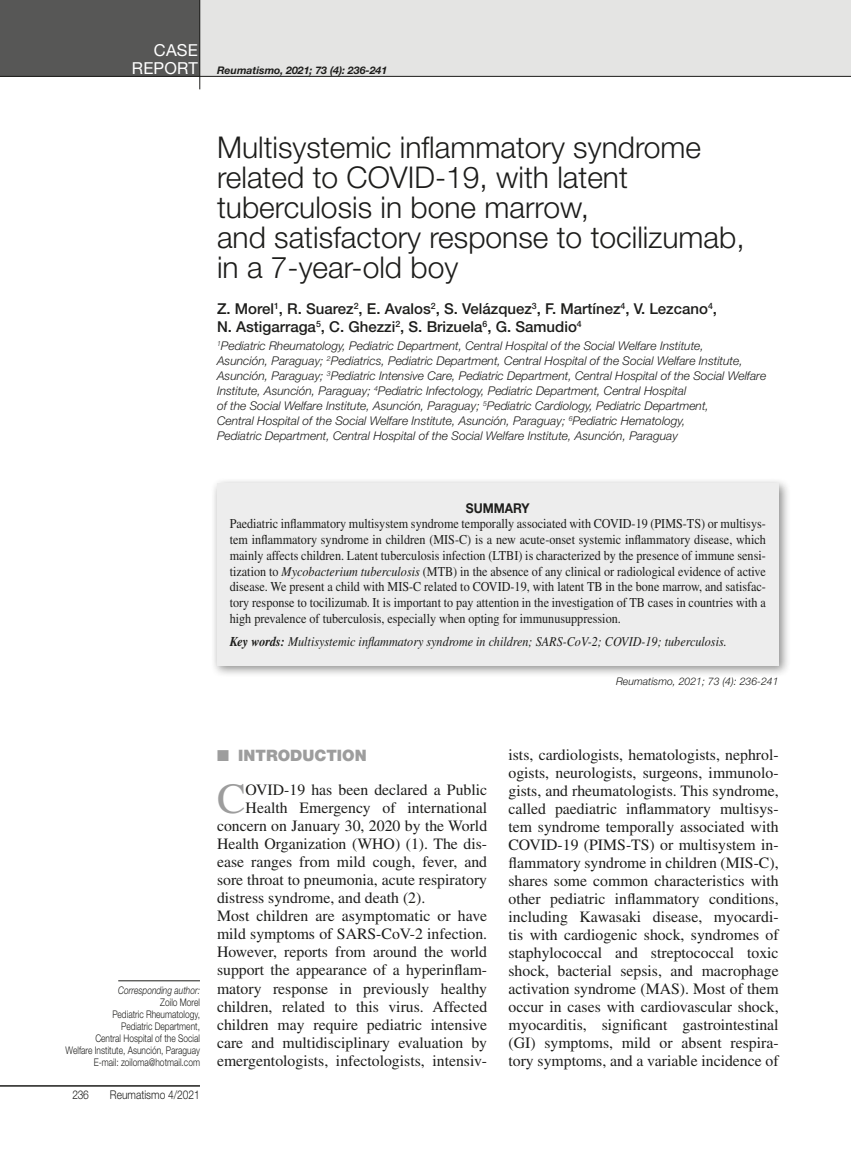
<style>
.page{position:relative;width:851px;height:1149px;background:#fff}
.page>*{position:absolute;margin:0;border:0;box-sizing:border-box;transform-origin:0 0}
.t1{font:42.9px "Times LT Std";color:#9d9d9d}
.t2{font:300 30px/30px "Helvetica Neue LT Std";color:#1d1d1b}
.t3{font:16.5px/18px "Helvetica Neue LT Std";letter-spacing:.01em;color:#fff;text-align:right}
.t4{font:15.75px/18px "Times LT Std";color:#1d1d1b;text-align:justify}
.t5{font:900 15.75px "Helvetica Neue LT Std";color:#9d9d9d}
.t6{font:500 15px/18px "Helvetica Neue LT Std";color:#1d1d1b}
.t7{font:13.5px/15.8px "Times LT Std";color:#1d1d1b;text-align:justify;scale:.9 1}
.t8{font:italic 13.5px "Times LT Std";color:#1d1d1b;scale:.9 1}
.t9{font:700 13.5px "Helvetica Neue LT Std";color:#1d1d1b;scale:.9 1}
.t10{font:italic 300 12px/15px "Helvetica Neue LT Std";color:#1d1d1b}
.t11{font:300 12px "Helvetica Neue LT Std";color:#1d1d1b;scale:.85 1}
.t12{font:300 10.5px/12px "Helvetica Neue LT Std";color:#1d1d1b;text-align:right;scale:.8 1}
.t13{font:italic 300 10.5px "Helvetica Neue LT Std";color:#1d1d1b}
.t14{font:italic 700 10.5px "Helvetica Neue LT Std";color:#1d1d1b}
.t15{font:italic 300 10.5px "Helvetica Neue LT Std";color:#1d1d1b;scale:.8 1}
.s1{font-style:italic}
.s2{font-weight:700}
</style>
<div class="page">
<div style="left:211px;top:477px;width:579px;height:200px;background:#1d1d1b;opacity:.5"></div>
<div style="left:217px;top:483px;width:561px;height:182px;background:#ededed"></div>
<hr style="left:118px;top:980px;width:82px;height:1px;background:#1d1d1b">
<hr style="left:0;top:1084px;width:200px;height:2px;background:#1d1d1b">
<div style="left:0;top:0;width:850px;height:77px;background:#e4e4e3"></div>
<div style="left:0;top:0;width:200px;height:77px;background:#575756"></div>
<hr style="left:0;top:76px;width:850px;height:1px;background:#1d1d1b">
<hr style="left:199px;top:0;width:1px;height:89px;background:#1d1d1b">
<p class="t3" style="left:132px;top:41px;width:67px">CASE<br>REPORT</p>
<p class="t14" style="left:217px;top:64px;width:172px">Reumatismo, 2021; 73 (4): 236-241</p>
<h2 class="t2" style="left:217px;top:131px;width:529px">Multisystemic inflammatory syndrome related to COVID-19, with latent tuberculosis in bone marrow,<br>and satisfactory response to tocilizumab, in a 7-year-old boy</h2>
<p class="t6" style="left:217px;top:299px;width:501px">Z. Morel<sup>1</sup>, R. Suarez<sup>2</sup>, E. Avalos<sup>2</sup>, S. Velázquez<sup>3</sup>, F. Martínez<sup>4</sup>, V. Lezcano<sup>4</sup>,<br>N. Astigarraga<sup>5</sup>, C. Ghezzi<sup>2</sup>, S. Brizuela<sup>6</sup>, G. Samudio<sup>4</sup></p>
<p class="t10" style="left:217px;top:338px;width:550px"><sup>1</sup>Pediatric Rheumatology, Pediatric Department, Central Hospital of the Social Welfare Institute,<br>Asunción, Paraguay; <sup>2</sup>Pediatrics, Pediatric Department, Central Hospital of the Social Welfare Institute, Asunción, Paraguay; <sup>3</sup>Pediatric Intensive Care, Pediatric Department, Central Hospital of the Social Welfare Institute, Asunción, Paraguay; <sup>4</sup>Pediatric Infectology, Pediatric Department, Central Hospital<br>of the Social Welfare Institute, Asunción, Paraguay; <sup>5</sup>Pediatric Cardiology, Pediatric Department,<br>Central Hospital of the Social Welfare Institute, Asunción, Paraguay; <sup>6</sup>Pediatric Hematology,<br>Pediatric Department, Central Hospital of the Social Welfare Institute, Asunción, Paraguay</p>
<p class="t9" style="left:466px;top:499px;width:72px">SUMMARY</p>
<p class="t7" style="left:230px;top:515px;width:597px">Paediatric inflammatory multisystem syndrome temporally associated with COVID-19 (PIMS-TS) or multisys&shy;tem inflammatory syndrome in children (MIS-C) is a new acute-onset systemic inflammatory disease, which mainly affects children. Latent tuberculosis infection (LTBI) is characterized by the presence of immune sensi&shy;tization to <span class="s1">Mycobacterium tuberculosis</span> (MTB) in the absence of any clinical or radiological evidence of active disease. We present a child with MIS-C related to COVID-19, with latent TB in the bone marrow, and satisfac&shy;tory response to tocilizumab. It is important to pay attention in the investigation of TB cases in countries with a high prevalence of tuberculosis, especially when opting for immunusuppression.</p>
<p class="t8" style="left:230px;top:634px;width:553px"><span class="s2">Key words:</span> Multisystemic inflammatory syndrome in children; SARS-CoV-2; COVID-19; tuberculosis.</p>
<p class="t13" style="left:616px;top:674px;width:164px">Reumatismo, 2021; 73 (4): 236-241</p>
<p class="t15" style="left:118px;top:983px;width:104px">Corresponding author:</p>
<p class="t12" style="left:66px;top:995px;width:169px">Zoilo Morel<br>Pediatric Rheumatology,<br>Pediatric Department,<br>Central Hospital of the Social<br>Welfare Institute, Asunción, Paraguay<br>E-mail: zoiloma@hotmail.com</p>
<p class="t11" style="left:72px;top:1086px;width:21px">236</p>
<p class="t11" style="left:110px;top:1086px;width:107px">Reumatismo 4/2021</p>
<p class="t5" style="left:217px;top:745px;width:151px">■ INTRODUCTION</p>
<h1 class="t1" style="left:217px;top:774px;width:30px">C</h1>
<p class="t4" style="left:245px;top:780px;width:243px">OVID-19 has been declared a Public</p>
<p class="t4" style="left:245px;top:798px;width:243px">Health Emergency of international</p>
<p class="t4" style="left:217px;top:816px;width:272px">concern on January 30, 2020 by the World</p>
<p class="t4" style="left:217px;top:834px;width:271px">Health Organization (WHO) (1). The dis-</p>
<p class="t4" style="left:217px;top:852px;width:271px">ease ranges from mild cough, fever, and</p>
<p class="t4" style="left:217px;top:870px;width:272px">sore throat to pneumonia, acute respiratory</p>
<p class="t4" style="left:217px;top:888px;width:210px">distress syndrome, and death (2).</p>
<p class="t4" style="left:217px;top:906px;width:271px">Most children are asymptomatic or have</p>
<p class="t4" style="left:217px;top:924px;width:272px">mild symptoms of SARS-CoV-2 infection.</p>
<p class="t4" style="left:217px;top:942px;width:272px">However, reports from around the world</p>
<p class="t4" style="left:217px;top:960px;width:271px">support the appearance of a hyperinflam-</p>
<p class="t4" style="left:217px;top:978px;width:271px">matory response in previously healthy</p>
<p class="t4" style="left:217px;top:996px;width:272px">children, related to this virus. Affected</p>
<p class="t4" style="left:217px;top:1014px;width:272px">children may require pediatric intensive</p>
<p class="t4" style="left:217px;top:1032px;width:272px">care and multidisciplinary evaluation by</p>
<p class="t4" style="left:217px;top:1050px;width:272px">emergentologists, infectologists, intensiv-</p>
<p class="t4" style="left:508px;top:745px;width:272px">ists, cardiologists, hematologists, nephrol&shy;ogists, neurologists, surgeons, immunolo&shy;gists, and rheumatologists. This syndrome, called paediatric inflammatory multisys&shy;tem syndrome temporally associated with COVID-19 (PIMS-TS) or multisystem in&shy;flammatory syndrome in children (MIS-C), shares some common characteristics with other pediatric inflammatory conditions, including Kawasaki disease, myocardi&shy;tis with cardiogenic shock, syndromes of staphylococcal and streptococcal toxic shock, bacterial sepsis, and macrophage activation syndrome (MAS). Most of them occur in cases with cardiovascular shock, myocarditis, significant gastrointestinal (GI) symptoms, mild or absent respira&shy;tory symptoms, and a variable incidence of</p>
</div>
